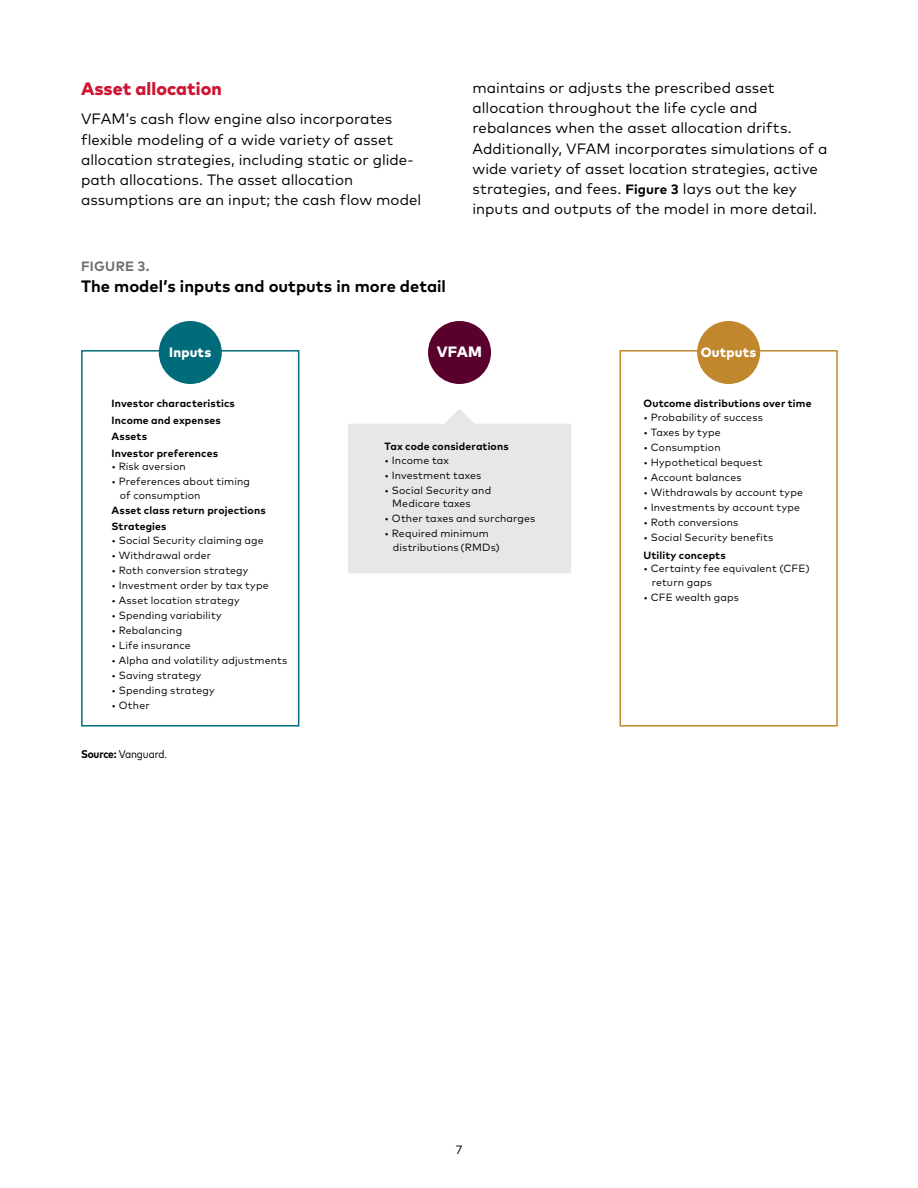
<style>
.page{position:relative;width:918px;height:1188px;background:#fff}
.page>*{position:absolute;margin:0;border:0;box-sizing:border-box;transform-origin:0 0}
.t1{font:800 18px "Mark Pro";letter-spacing:.005em;color:#ce1432}
.t2{font:700 16.5px "Mark Pro";letter-spacing:.005em;color:#000}
.t3{font:15px/20.2px "Mark Pro";letter-spacing:.005em;color:#000}
.t4{font:800 15px "Mark Pro";color:#fff}
.t5{font:800 13.5px "Mark Pro";letter-spacing:.015em;color:#fff}
.t6{font:700 13.5px "Mark Pro";letter-spacing:.02em;color:#6d6e71}
.t7{font:12px "Mark Pro";color:#000}
.t8{font:condensed 11.25px "Mark Pro";letter-spacing:-.01em;color:#000}
.t9{font:10.5px/13.5px "Mark Pro";letter-spacing:.015em;color:#000}
.t10{font:700 10.5px/16.5px "Mark Pro";letter-spacing:.015em;color:#000}
.s1{font-weight:700;font-size:13.5px}
.s2{font-weight:700}
</style>
<div class="page">
<svg style="left:348px;top:409px;width:223px;height:164px;background:#e8e8e9"></svg>
<div style="left:81px;top:350px;width:218px;height:377px;border:2px solid #006c7b"></div>
<div style="left:159px;top:321px;width:63px;height:63px;background:#006c7b;border-radius:50%"></div>
<div style="left:620px;top:350px;width:218px;height:377px;border:2px solid #c1872c"></div>
<div style="left:428px;top:321px;width:63px;height:63px;background:#5a002c;border-radius:50%"></div>
<div style="left:697px;top:321px;width:63px;height:63px;background:#c1872c;border-radius:50%"></div>
<h1 class="t1" style="left:81px;top:75px;width:142px">Asset allocation</h1>
<h3 class="t3" style="left:81px;top:108px;width:342px">VFAM’s cash flow engine also incorporates flexible modeling of a wide variety of asset allocation strategies, including static or glide&shy;path allocations. The asset allocation assumptions are an input; the cash flow model</h3>
<p class="t6" style="left:81px;top:256px;width:70px">FIGURE 3.</p>
<h2 class="t2" style="left:81px;top:273px;width:367px">The model’s inputs and outputs in more detail</h2>
<p class="t3" style="left:472px;top:76px;width:357px">maintains or adjusts the prescribed asset allocation throughout the life cycle and rebalances when the asset allocation drifts.<br>Additionally, VFAM incorporates simulations of a wide variety of asset location strategies, active strategies, and fees. <span class="s1">Figure 3</span> lays out the key inputs and outputs of the model in more detail.</p>
<h3 class="t4" style="left:437px;top:340px;width:47px">VFAM</h3>
<p class="t5" style="left:169px;top:341px;width:44px">Inputs</p>
<p class="t5" style="left:701px;top:341px;width:57px">Outputs</p>
<p class="t10" style="left:112px;top:394px;width:125px">Investor characteristics<br>Income and expenses<br>Assets<br>Investor preferences</p>
<p class="t9" style="left:112px;top:459px;width:76px">• Risk aversion</p>
<p class="t9" style="left:120px;top:474px;width:132px;text-indent:-8px">• Preferences about timing of consumption</p>
<p class="t10" style="left:112px;top:501px;width:156px">Asset class return projections<br>Strategies</p>
<p class="t9" style="left:112px;top:532px;width:154px">• Social Security claiming age</p>
<p class="t9" style="left:112px;top:547px;width:101px">• Withdrawal order</p>
<p class="t9" style="left:112px;top:562px;width:138px">• Roth conversion strategy</p>
<p class="t9" style="left:112px;top:577px;width:159px">• Investment order by tax type</p>
<p class="t9" style="left:112px;top:592px;width:130px">• Asset location strategy</p>
<p class="t9" style="left:112px;top:607px;width:112px">• Spending variability</p>
<p class="t9" style="left:112px;top:622px;width:72px">• Rebalancing</p>
<p class="t9" style="left:112px;top:637px;width:81px">• Life insurance</p>
<p class="t9" style="left:112px;top:652px;width:177px">• Alpha and volatility adjustments</p>
<p class="t9" style="left:112px;top:667px;width:91px">• Saving strategy</p>
<p class="t9" style="left:112px;top:682px;width:105px">• Spending strategy</p>
<p class="t9" style="left:112px;top:697px;width:40px">• Other</p>
<p class="t8" style="left:81px;top:746px;width:88px"><span class="s2">Source:</span> Vanguard.</p>
<p class="t10" style="left:385px;top:437px;width:126px">Tax code considerations</p>
<p class="t9" style="left:385px;top:453px;width:66px">• Income tax</p>
<p class="t9" style="left:385px;top:468px;width:98px">• Investment taxes</p>
<p class="t9" style="left:392px;top:483px;width:100px;text-indent:-8px">• Social Security and<br>Medicare taxes</p>
<p class="t9" style="left:385px;top:511px;width:152px">• Other taxes and surcharges</p>
<p class="t9" style="left:393px;top:526px;width:108px;text-indent:-8px">• Required minimum distributions (RMDs)</p>
<p class="t10" style="left:644px;top:394px;width:170px">Outcome distributions over time</p>
<p class="t9" style="left:644px;top:409px;width:121px">• Probability of success</p>
<p class="t9" style="left:644px;top:424px;width:79px">• Taxes by type</p>
<p class="t9" style="left:644px;top:439px;width:79px">• Consumption</p>
<p class="t9" style="left:644px;top:454px;width:121px">• Hypothetical bequest</p>
<p class="t9" style="left:644px;top:469px;width:100px">• Account balances</p>
<p class="t9" style="left:644px;top:484px;width:161px">• Withdrawals by account type</p>
<p class="t9" style="left:644px;top:499px;width:158px">• Investments by account type</p>
<p class="t9" style="left:644px;top:514px;width:96px">• Roth conversions</p>
<p class="t9" style="left:644px;top:529px;width:131px">• Social Security benefits</p>
<p class="t10" style="left:644px;top:546px;width:84px">Utility concepts</p>
<p class="t9" style="left:652px;top:561px;width:160px;text-indent:-8px">• Certainty fee equivalent (CFE) return gaps</p>
<p class="t9" style="left:644px;top:589px;width:97px">• CFE wealth gaps</p>
<p class="t7" style="left:455px;top:1141px;width:9px">7</p>
</div>
